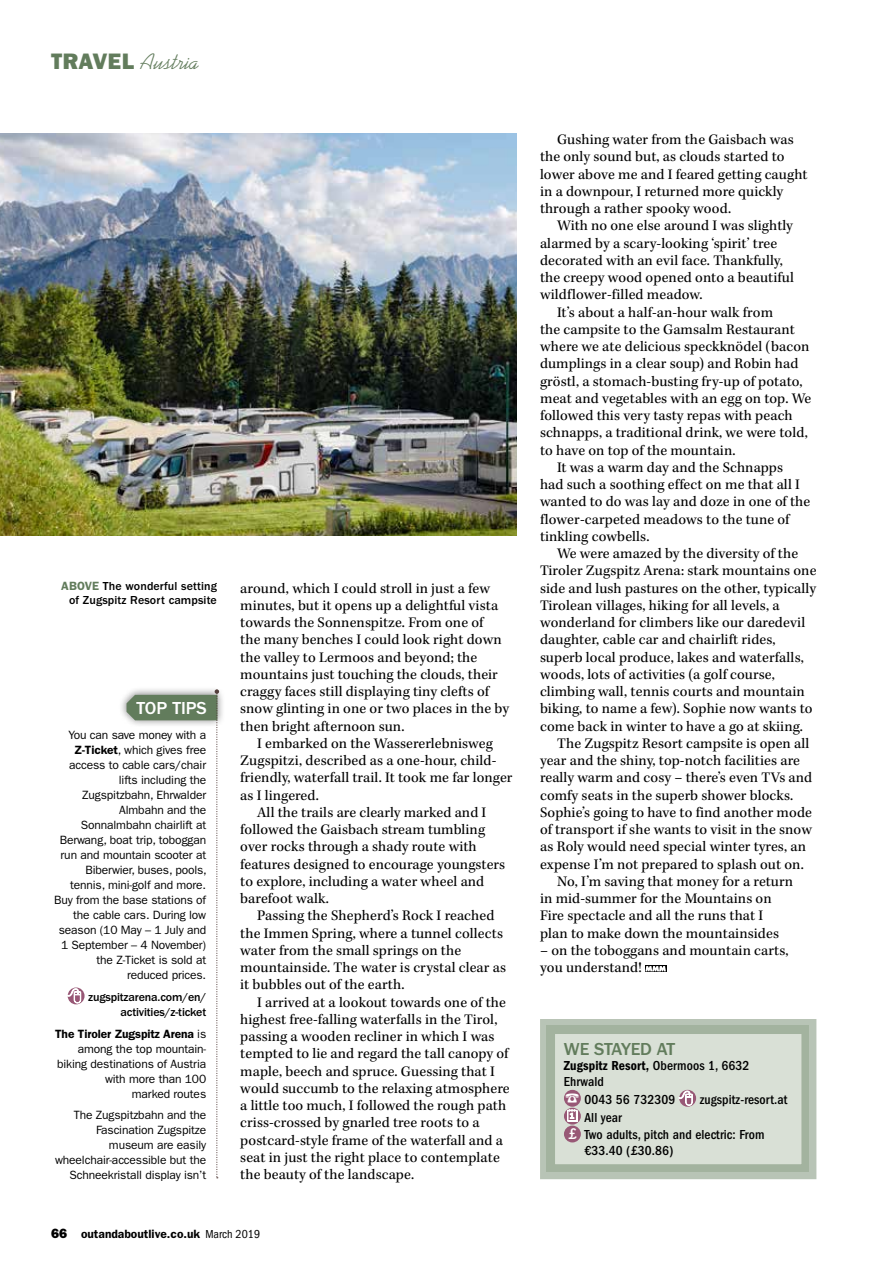
<style>
.page{position:relative;width:893px;height:1263px;background:#fff}
.page>*{position:absolute;margin:0;border:0;box-sizing:border-box;transform-origin:0 0}
.t1{font:22.5px "Kaufmann Std";color:#627c5c}
.t2{font:500 18px "ITC Franklin Gothic Std";letter-spacing:-.01em;color:#627c5c}
.t3{font:500 18px "ITC Franklin Gothic Std";color:#fff}
.t4{font:15px/17.2px "Kepler Std";letter-spacing:.005em;color:#000}
.t5{font:500 condensed 13.5px/17.9px "ITC Franklin Gothic Std";letter-spacing:.01em;color:#000}
.t6{font:13.5px "ITC Franklin Gothic Std Dm Cd";letter-spacing:.01em;color:#000}
.t7{font:12px/15px "ITC Franklin Gothic Std";letter-spacing:-.01em;color:#000;text-align:right}
.t8{font:500 12px/14.2px "ITC Franklin Gothic Std";letter-spacing:.01em;color:#000;text-align:right}
.t9{font:500 12px/15px "ITC Franklin Gothic Std";letter-spacing:-.01em;color:#000;text-align:right}
.t10{font:600 12px "ITC Franklin Gothic Std";color:#000}
.s1{font-family:"ITC Franklin Gothic Std Hvy"}
.s2{font-weight:600;color:#627c5c}
.s3{font-weight:600}
.s4{font-family:"ITC Franklin Gothic Std Hvy";font-weight:400;font-size:13.5px}
.s5{font-weight:400;font-stretch:condensed}
.s6{font-family:"ITC Franklin Gothic Std";font-weight:500;font-stretch:condensed}
.s7{color:#fff}
.s8{font-size:15.9px;color:#fff}
</style>
<div class="page">
<svg style="left:547px;top:1025px;width:262px;height:147px;background:#cfd8cc"></svg>
<div style="left:564px;top:1090px;width:17px;height:17px;background:#985876;border-radius:50%"></div>
<svg style="left:679px;top:1090px;width:17px;height:17px"></svg>
<svg style="left:679px;top:1091px;width:13px;height:14px"></svg>
<svg style="left:564px;top:1108px;width:17px;height:16px"></svg>
<div style="left:564px;top:1125px;width:17px;height:17px;background:#985876;border-radius:50%"></div>
<img style="left:0;top:134px;width:517px;height:402px">
<svg style="left:645px;top:965px;width:21px;height:7px"></svg>
<svg style="left:645px;top:966px;width:21px;height:5px"></svg>
<svg style="left:68px;top:987px;width:17px;height:17px"></svg>
<svg style="left:67px;top:988px;width:14px;height:15px"></svg>
<div style="left:118px;top:687px;width:108px;height:42px;background:#000;opacity:.5"></div>
<svg style="left:127px;top:689px;width:92px;height:489px"></svg>
<svg style="left:567px;top:1109px;width:10px;height:12px"></svg>
<h1 class="t1" style="left:51px;top:49px;width:150px"><span class="s1">TRAVEL</span> Austria</h1>
<p class="t8" style="left:61px;top:579px;width:157px"><span class="s2">ABOVE</span> The wonderful setting of Zugspitz Resort campsite</p>
<p class="t3" style="left:137px;top:698px;width:72px">TOP TIPS</p>
<p class="t7" style="left:54px;top:728px;width:154px">You can save money with a<br><span class="s3">Z-Ticket</span>, which gives free access to cable cars/chair lifts including the<br>Zugspitzbahn, Ehrwalder<br>Almbahn and the<br>Sonnalmbahn chairlift at<br>Berwang, boat trip, toboggan run and mountain scooter at<br>Biberwier, buses, pools, tennis, mini-golf and more.<br>Buy from the base stations of the cable cars. During low season (10 May – 1 July and<br>1 September – 4 November) the Z-Ticket is sold at reduced prices.</p>
<p class="t9" style="left:88px;top:990px;width:120px">zugspitzarena.com/en/ activities/z-ticket</p>
<p class="t7" style="left:55px;top:1026px;width:152px"><span class="s3">The Tiroler Zugspitz Arena</span> is among the top mountain&shy;biking destinations of Austria with more than 100<br>marked routes</p>
<p class="t7" style="left:55px;top:1108px;width:153px">The Zugspitzbahn and the<br>Fascination Zugspitze museum are easily wheelchair-accessible but the<br>Schneekristall display isn’t</p>
<p class="t4" style="left:240px;top:580px;width:270px">around, which I could stroll in just a few minutes, but it opens up a delightful vista towards the Sonnenspitze. From one of<br>the many benches I could look right down the valley to Lermoos and beyond; the mountains just touching the clouds, their craggy faces still displaying tiny clefts of snow glinting in one or two places in the by then bright afternoon sun.</p>
<p class="t4" style="left:257px;top:735px;width:237px">I embarked on the Wassererlebnisweg</p>
<p class="t4" style="left:240px;top:752px;width:258px">Zugspitzi, described as a one-hour, child-</p>
<p class="t4" style="left:240px;top:770px;width:274px">friendly, waterfall trail. It took me far longer</p>
<p class="t4" style="left:240px;top:787px;width:80px">as I lingered.</p>
<p class="t4" style="left:257px;top:804px;width:231px">All the trails are clearly marked and I</p>
<p class="t4" style="left:240px;top:821px;width:246px">followed the Gaisbach stream tumbling</p>
<p class="t4" style="left:240px;top:839px;width:238px">over rocks through a shady route with</p>
<p class="t4" style="left:240px;top:856px;width:267px">features designed to encourage youngsters</p>
<p class="t4" style="left:240px;top:873px;width:246px">to explore, including a water wheel and</p>
<p class="t4" style="left:240px;top:890px;width:90px">barefoot walk.</p>
<p class="t4" style="left:257px;top:908px;width:239px">Passing the Shepherd’s Rock I reached</p>
<p class="t4" style="left:240px;top:925px;width:264px">the Immen Spring, where a tunnel collects</p>
<p class="t4" style="left:240px;top:942px;width:222px">water from the small springs on the</p>
<p class="t4" style="left:240px;top:959px;width:267px">mountainside. The water is crystal clear as</p>
<p class="t4" style="left:240px;top:977px;width:166px">it bubbles out of the earth.</p>
<p class="t4" style="left:257px;top:994px;width:250px">I arrived at a lookout towards one of the</p>
<p class="t4" style="left:240px;top:1011px;width:259px">highest free-falling waterfalls in the Tirol,</p>
<p class="t4" style="left:240px;top:1028px;width:256px">passing a wooden recliner in which I was</p>
<p class="t4" style="left:240px;top:1046px;width:270px">tempted to lie and regard the tall canopy of</p>
<p class="t4" style="left:240px;top:1063px;width:256px">maple, beech and spruce. Guessing that I</p>
<p class="t4" style="left:240px;top:1080px;width:271px">would succumb to the relaxing atmosphere</p>
<p class="t4" style="left:240px;top:1097px;width:267px">a little too much, I followed the rough path</p>
<p class="t4" style="left:240px;top:1115px;width:241px">criss-crossed by gnarled tree roots to a</p>
<p class="t4" style="left:240px;top:1132px;width:264px">postcard-style frame of the waterfall and a</p>
<p class="t4" style="left:240px;top:1149px;width:261px">seat in just the right place to contemplate</p>
<p class="t4" style="left:240px;top:1166px;width:175px">the beauty of the landscape.</p>
<p class="t10" style="left:51px;top:1227px;width:211px"><span class="s4">66</span> outandaboutlive.co.uk <span class="s5">March 2019</span></p>
<p class="t4" style="left:540px;top:131px;width:269px;text-indent:17px">Gushing water from the Gaisbach was the only sound but, as clouds started to lower above me and I feared getting caught in a downpour, I returned more quickly through a rather spooky wood.</p>
<p class="t4" style="left:540px;top:218px;width:255px;text-indent:17px">With no one else around I was slightly alarmed by a scary-looking ‘spirit’ tree decorated with an evil face. Thankfully, the creepy wood opened onto a beautiful wildflower-filled meadow.</p>
<p class="t4" style="left:557px;top:304px;width:218px">It’s about a half-an-hour walk from</p>
<p class="t4" style="left:540px;top:321px;width:256px">the campsite to the Gamsalm Restaurant</p>
<p class="t4" style="left:540px;top:338px;width:271px">where we ate delicious speckknödel (bacon</p>
<p class="t4" style="left:540px;top:356px;width:260px">dumplings in a clear soup) and Robin had</p>
<p class="t4" style="left:540px;top:373px;width:264px">gröstl, a stomach-busting fry-up of potato,</p>
<p class="t4" style="left:540px;top:390px;width:273px">meat and vegetables with an egg on top. We</p>
<p class="t4" style="left:540px;top:407px;width:254px">followed this very tasty repas with peach</p>
<p class="t4" style="left:540px;top:425px;width:269px">schnapps, a traditional drink, we were told,</p>
<p class="t4" style="left:540px;top:442px;width:197px">to have on top of the mountain.</p>
<p class="t4" style="left:557px;top:459px;width:227px">It was a warm day and the Schnapps</p>
<p class="t4" style="left:540px;top:476px;width:261px">had such a soothing effect on me that all I</p>
<p class="t4" style="left:540px;top:494px;width:272px">wanted to do was lay and doze in one of the</p>
<p class="t4" style="left:540px;top:511px;width:251px">flower-carpeted meadows to the tune of</p>
<p class="t4" style="left:540px;top:528px;width:111px">tinkling cowbells.</p>
<p class="t4" style="left:557px;top:545px;width:243px">We were amazed by the diversity of the</p>
<p class="t4" style="left:540px;top:563px;width:278px">Tiroler Zugspitz Arena: stark mountains one</p>
<p class="t4" style="left:540px;top:580px;width:277px">side and lush pastures on the other, typically</p>
<p class="t4" style="left:540px;top:597px;width:241px">Tirolean villages, hiking for all levels, a</p>
<p class="t4" style="left:540px;top:614px;width:267px">wonderland for climbers like our daredevil</p>
<p class="t4" style="left:540px;top:632px;width:237px">daughter, cable car and chairlift rides,</p>
<p class="t4" style="left:540px;top:649px;width:265px">superb local produce, lakes and waterfalls,</p>
<p class="t4" style="left:540px;top:666px;width:236px">woods, lots of activities (a golf course,</p>
<p class="t4" style="left:540px;top:683px;width:266px">climbing wall, tennis courts and mountain</p>
<p class="t4" style="left:540px;top:701px;width:274px">biking, to name a few). Sophie now wants to</p>
<p class="t4" style="left:540px;top:718px;width:264px">come back in winter to have a go at skiing.</p>
<p class="t4" style="left:557px;top:735px;width:254px">The Zugspitz Resort campsite is open all</p>
<p class="t4" style="left:540px;top:752px;width:261px">year and the shiny, top-notch facilities are</p>
<p class="t4" style="left:540px;top:770px;width:274px">really warm and cosy – there’s even TVs and</p>
<p class="t4" style="left:540px;top:787px;width:255px">comfy seats in the superb shower blocks.</p>
<p class="t4" style="left:540px;top:804px;width:273px">Sophie’s going to have to find another mode</p>
<p class="t4" style="left:540px;top:821px;width:273px">of transport if she wants to visit in the snow</p>
<p class="t4" style="left:540px;top:839px;width:267px">as Roly would need special winter tyres, an</p>
<p class="t4" style="left:540px;top:856px;width:265px">expense I’m not prepared to splash out on.</p>
<p class="t4" style="left:557px;top:873px;width:238px">No, I’m saving that money for a return</p>
<p class="t4" style="left:540px;top:890px;width:233px">in mid-summer for the Mountains on</p>
<p class="t4" style="left:540px;top:908px;width:225px">Fire spectacle and all the runs that I</p>
<p class="t4" style="left:540px;top:925px;width:241px">plan to make down the mountainsides</p>
<p class="t4" style="left:540px;top:942px;width:250px">– on the toboggans and mountain carts, you understand!</p>
<p class="t2" style="left:564px;top:1039px;width:113px">WE STAYED AT</p>
<p class="t6" style="left:564px;top:1058px;width:187px">Zugspitz Resort, <span class="s6">Obermoos 1, 6632</span></p>
<p class="t5" style="left:564px;top:1072px;width:113px">Ehrwald<br><span class="s7">☎</span> 0043 56 732309</p>
<p class="t5" style="left:700px;top:1090px;width:89px">zugspitz-resort.at</p>
<p class="t5" style="left:568px;top:1108px;width:198px;text-indent:16px">All year<br><span class="s8">£</span> Two adults, pitch and electric: From</p>
<p class="t5" style="left:584px;top:1142px;width:90px">€33.40 (£30.86)</p>
</div>
